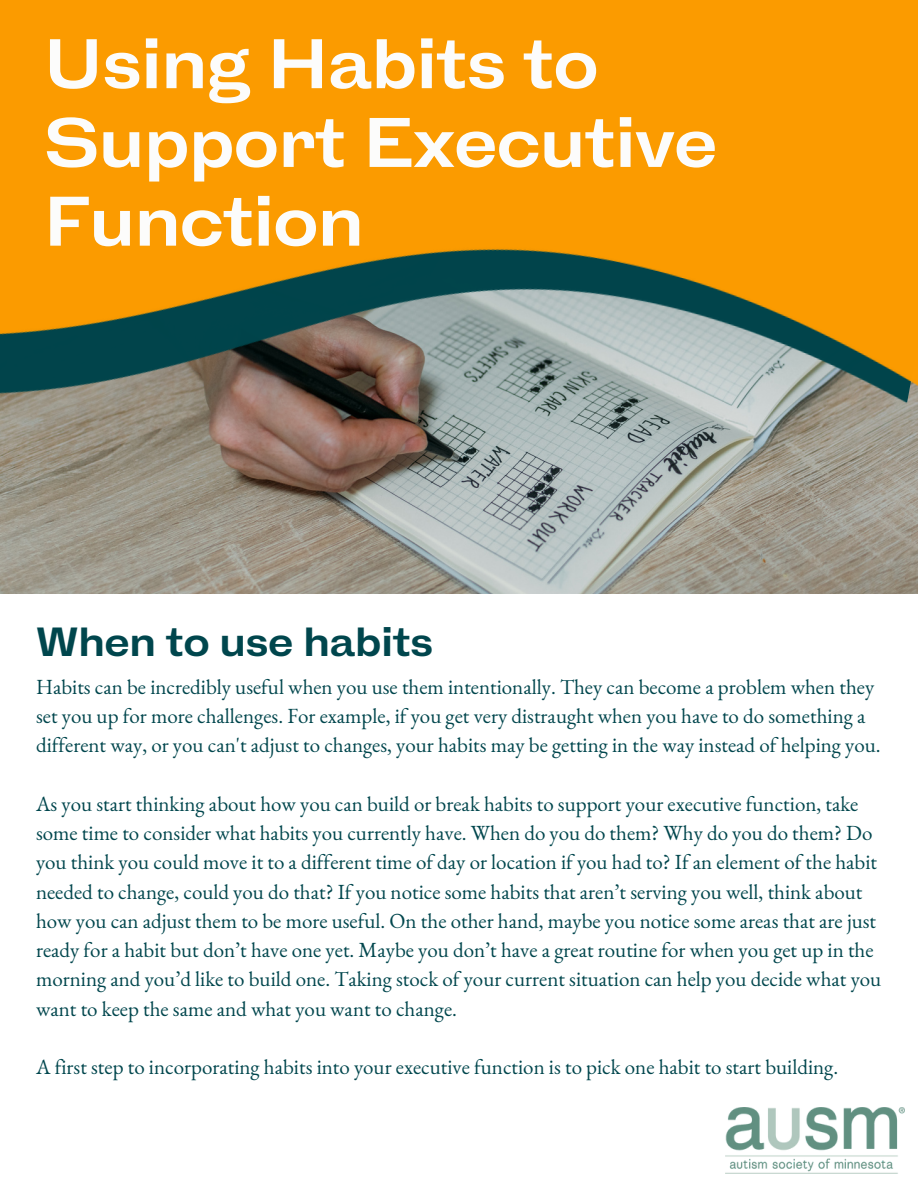
<style>
.page{position:relative;width:918px;height:1188px;background:#fff}
.page>*{position:absolute;margin:0;border:0;box-sizing:border-box;transform-origin:0 0}
.t1{font:700 66px/78.8px "HK Gothic";color:#fcfcfb}
.t2{font:700 38.4px "HK Gothic";color:#00464d}
.t3{font:21px/29.2px "EB Garamond";color:#00464d}
</style>
<div class="page">
<img style="left:0;top:571px;width:918px;height:23px">
<img style="left:0;top:0;width:918px;height:571px">
<img style="left:726px;top:1108px;width:178px;height:65px">
<p class="t1" style="left:44px;top:29px;width:674px">Using Habits to<br>Support Executive<br>Function</p>
<p class="t2" style="left:36px;top:622px;width:399px">When to use habits</p>
<p class="t3" style="left:36px;top:672px;width:846px">Habits can be incredibly useful when you use them intentionally. They can become a problem when they set you up for more challenges. For example, if you get very distraught when you have to do something a different way, or you can't adjust to changes, your habits may be getting in the way instead of helping you.</p>
<p class="t3" style="left:36px;top:789px;width:847px">As you start thinking about how you can build or break habits to support your executive function, take some time to consider what habits you currently have. When do you do them? Why do you do them? Do you think you could move it to a different time of day or location if you had to? If an element of the habit needed to change, could you do that? If you notice some habits that aren’t serving you well, think about how you can adjust them to be more useful. On the other hand, maybe you notice some areas that are just ready for a habit but don’t have one yet. Maybe you don’t have a great routine for when you get up in the morning and you’d like to build one. Taking stock of your current situation can help you decide what you want to keep the same and what you want to change.</p>
<p class="t3" style="left:36px;top:1052px;width:804px">A first step to incorporating habits into your executive function is to pick one habit to start building.</p>
</div>
